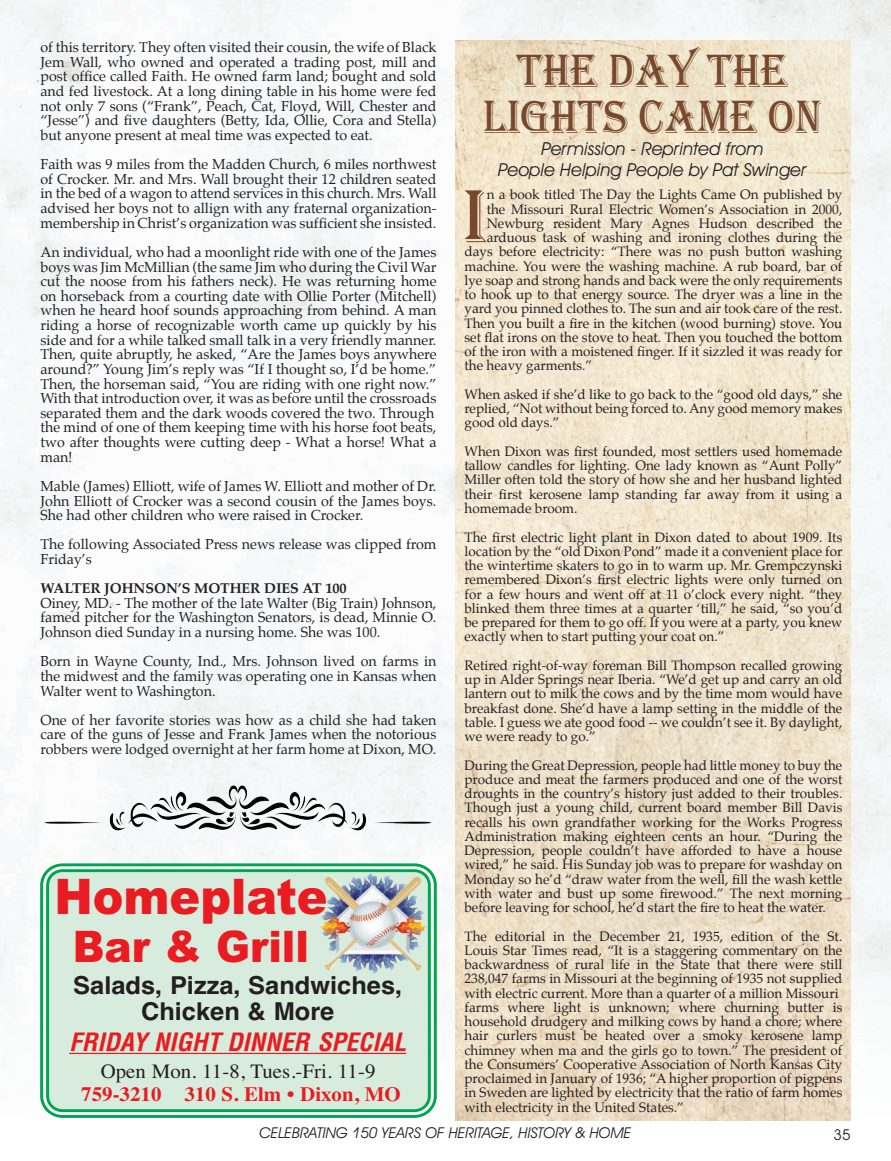
<style>
.page{position:relative;width:891px;height:1161px;background:#fff}
.page>*{position:absolute;margin:0;border:0;box-sizing:border-box;transform-origin:0 0}
.t1{font:77.7px "Algerian";color:#78492c}
.t2{font:900 49.2px "Arial";color:#e91c22;scale:.94 1}
.t3{font:48px "Algerian";color:#78492c;scale:.91 1}
.t4{font:900 43.5px "Arial";color:#e91c22;scale:.94 1}
.t5{font:700 24.6px/26.1px "Helvetica";color:#231f20;text-align:center}
.t6{font:italic 700 condensed 24.6px "Helvetica";color:#e91c22}
.t7{font:20.25px "Times";color:#231f20}
.t8{font:700 20.25px "Times";color:#e91c22}
.t9{font:italic 18px/21px "Avant Garde IT Cby BT";color:#231f20;text-align:center}
.t10{font:17.4px "Helvetica";color:#231f20}
.t11{font:italic 15px "Avant Garde IT Cby BT";color:#231f20}
.t12{font:15px "Avant Garde IT Cby BT";color:#231f20}
.t13{font:14.25px/14.5px "Palatino";color:#231f20;text-align:justify}
.t14{font:700 14.25px "Palatino";color:#231f20}
.t15{font:13.5px/14.2px "Palatino";color:#231f20;text-align:justify}
</style>
<div class="page">
<img style="left:1px;top:0;width:890px;height:1118px">
<img style="left:456px;top:40px;width:394px;height:1080px">
<svg style="left:40px;top:863px;width:398px;height:255px"></svg>
<svg style="left:45px;top:868px;width:387px;height:246px;background:#cfe9d7"></svg>
<hr style="left:69px;top:1053px;width:337px;height:1px;background:#e91c22">
<img style="left:319px;top:875px;width:103px;height:99px">
<img style="left:40px;top:777px;width:396px;height:62px">
<p class="t13" style="left:40px;top:41px;width:398px">of this territory. They often visited their cousin, the wife of Black Jem Wall, who owned and operated a trading post, mill and post office called Faith. He owned farm land; bought and sold and fed livestock. At a long dining table in his home were fed not only 7 sons (“Frank”, Peach, Cat, Floyd, Will, Chester and “Jesse”) and five daughters (Betty, Ida, Ollie, Cora and Stella) but anyone present at meal time was expected to eat.</p>
<p class="t13" style="left:40px;top:158px;width:398px">Faith was 9 miles from the Madden Church, 6 miles northwest of Crocker. Mr. and Mrs. Wall brought their 12 children seated in the bed of a wagon to attend services in this church. Mrs. Wall advised her boys not to allign with any fraternal organization&shy;membership in Christ’s organization was sufficient she insisted.</p>
<p class="t13" style="left:40px;top:246px;width:398px;text-align:left">An individual, who had a moonlight ride with one of the James boys was Jim McMillian (the same Jim who during the Civil War cut the noose from his fathers neck). He was returning home on horseback from a courting date with Ollie Porter (Mitchell) when he heard hoof sounds approaching from behind. A man riding a horse of recognizable worth came up quickly by his side and for a while talked small talk in a very friendly manner.<br>Then, quite abruptly, he asked, “Are the James boys anywhere around?” Young Jim’s reply was “If I thought so, I’d be home.” Then, the horseman said, “You are riding with one right now.” With that introduction over, it was as before until the crossroads separated them and the dark woods covered the two. Through the mind of one of them keeping time with his horse foot beats, two after thoughts were cutting deep - What a horse! What a man!</p>
<p class="t13" style="left:40px;top:480px;width:398px">Mable (James) Elliott, wife of James W. Elliott and mother of Dr.<br>John Elliott of Crocker was a second cousin of the James boys.<br>She had other children who were raised in Crocker.</p>
<p class="t13" style="left:40px;top:538px;width:398px">The following Associated Press news release was clipped from<br>Friday’s</p>
<p class="t14" style="left:40px;top:576px;width:308px">WALTER JOHNSON’S MOTHER DIES AT 100</p>
<p class="t13" style="left:40px;top:597px;width:398px">Oiney, MD. - The mother of the late Walter (Big Train) Johnson, famed pitcher for the Washington Senators, is dead, Minnie O.<br>Johnson died Sunday in a nursing home. She was 100.</p>
<p class="t13" style="left:40px;top:655px;width:398px">Born in Wayne County, Ind., Mrs. Johnson lived on farms in the midwest and the family was operating one in Kansas when Walter went to Washington.</p>
<p class="t13" style="left:40px;top:714px;width:398px">One of her favorite stories was how as a child she had taken care of the guns of Jesse and Frank James when the notorious robbers were lodged overnight at her farm home at Dixon, MO.</p>
<h3 class="t3" style="left:517px;top:44px;width:135px">THE DAY</h3>
<h3 class="t3" style="left:708px;top:44px;width:31px">THE</h3>
<h3 class="t3" style="left:483px;top:91px;width:54px">LIGHTS</h3>
<h3 class="t3" style="left:639px;top:91px;width:203px">CAME ON</h3>
<h3 class="t9" style="left:498px;top:138px;width:310px">Permission - Reprinted from<br>People Helping People by Pat Swinger</h3>
<h1 class="t1" style="left:463px;top:173px;width:25px">I</h1>
<p class="t15" style="left:487px;top:189px;width:357px">n a book titled The Day the Lights Came On published by</p>
<p class="t15" style="left:487px;top:203px;width:357px">the Missouri Rural Electric Women’s Association in 2000,</p>
<p class="t15" style="left:487px;top:217px;width:357px">Newburg resident Mary Agnes Hudson described the</p>
<p class="t15" style="left:487px;top:232px;width:357px">arduous task of washing and ironing clothes during the</p>
<p class="t15" style="left:465px;top:246px;width:379px">days before electricity: “There was no push button washing</p>
<p class="t15" style="left:465px;top:260px;width:379px">machine. You were the washing machine. A rub board, bar of</p>
<p class="t15" style="left:465px;top:274px;width:379px">lye soap and strong hands and back were the only requirements</p>
<p class="t15" style="left:465px;top:289px;width:379px">to hook up to that energy source. The dryer was a line in the</p>
<p class="t15" style="left:465px;top:303px;width:379px">yard you pinned clothes to. The sun and air took care of the rest.</p>
<p class="t15" style="left:465px;top:317px;width:379px">Then you built a fire in the kitchen (wood burning) stove. You</p>
<p class="t15" style="left:465px;top:331px;width:379px">set flat irons on the stove to heat. Then you touched the bottom</p>
<p class="t15" style="left:465px;top:346px;width:379px">of the iron with a moistened finger. If it sizzled it was ready for</p>
<p class="t15" style="left:465px;top:360px;width:129px">the heavy garments.”</p>
<p class="t15" style="left:465px;top:388px;width:379px">When asked if she’d like to go back to the “good old days,” she replied, “Not without being forced to. Any good memory makes good old days.”</p>
<p class="t15" style="left:465px;top:445px;width:379px">When Dixon was first founded, most settlers used homemade tallow candles for lighting. One lady known as “Aunt Polly” Miller often told the story of how she and her husband lighted their first kerosene lamp standing far away from it using a homemade broom.</p>
<p class="t15" style="left:465px;top:531px;width:379px">The first electric light plant in Dixon dated to about 1909. Its location by the “old Dixon Pond” made it a convenient place for the wintertime skaters to go in to warm up. Mr. Grempczynski remembered Dixon’s first electric lights were only turned on for a few hours and went off at 11 o’clock every night. “they blinked them three times at a quarter ‘till,” he said, “so you’d be prepared for them to go off. If you were at a party, you knew exactly when to start putting your coat on.”</p>
<p class="t15" style="left:465px;top:659px;width:379px">Retired right-of-way foreman Bill Thompson recalled growing up in Alder Springs near Iberia. “We’d get up and carry an old lantern out to milk the cows and by the time mom would have breakfast done. She’d have a lamp setting in the middle of the table. I guess we ate good food -- we couldn’t see it. By daylight, we were ready to go.”</p>
<p class="t15" style="left:465px;top:759px;width:379px">During the Great Depression, people had little money to buy the produce and meat the farmers produced and one of the worst droughts in the country’s history just added to their troubles.<br>Though just a young child, current board member Bill Davis recalls his own grandfather working for the Works Progress Administration making eighteen cents an hour. “During the Depression, people couldn’t have afforded to have a house wired,” he said. His Sunday job was to prepare for washday on Monday so he’d “draw water from the well, fill the wash kettle with water and bust up some firewood.” The next morning before leaving for school, he’d start the fire to heat the water.</p>
<p class="t15" style="left:465px;top:930px;width:379px;text-align:left">The editorial in the December 21, 1935, edition of the St.<br>Louis Star Times read, “It is a staggering commentary on the backwardness of rural life in the State that there were still 238,047 farms in Missouri at the beginning of 1935 not supplied with electric current. More than a quarter of a million Missouri farms where light is unknown; where churning butter is household drudgery and milking cows by hand a chore; where hair curlers must be heated over a smoky kerosene lamp chimney when ma and the girls go to town.” The president of the Consumers’ Cooperative Association of North Kansas City proclaimed in January of 1936; “A higher proportion of pigpens in Sweden are lighted by electricity that the ratio of farm homes with electricity in the United States.”</p>
<h2 class="t2" style="left:54px;top:861px;width:292px">Homeplate</h2>
<h3 class="t4" style="left:73px;top:915px;width:253px">Bar &amp; Grill</h3>
<p class="t10" style="left:559px;top:931px;width:177px">Dixon 150 years 2019</p>
<h3 class="t5" style="left:73px;top:973px;width:330px">Salads, Pizza, Sandwiches,<br>Chicken &amp; More</h3>
<h3 class="t6" style="left:69px;top:1026px;width:339px">FRIDAY NIGHT DINNER SPECIAL</h3>
<h3 class="t7" style="left:101px;top:1052px;width:276px">Open Mon. 11-8, Tues.-Fri. 11-9</h3>
<h3 class="t8" style="left:81px;top:1075px;width:321px">759-3210 310 S. Elm • Dixon, MO</h3>
<p class="t11" style="left:260px;top:1124px;width:373px">CELEBRATING 150 YEARS OF HERITAGE, HISTORY &amp; HOME</p>
<p class="t12" style="left:834px;top:1125px;width:18px">35</p>
</div>
